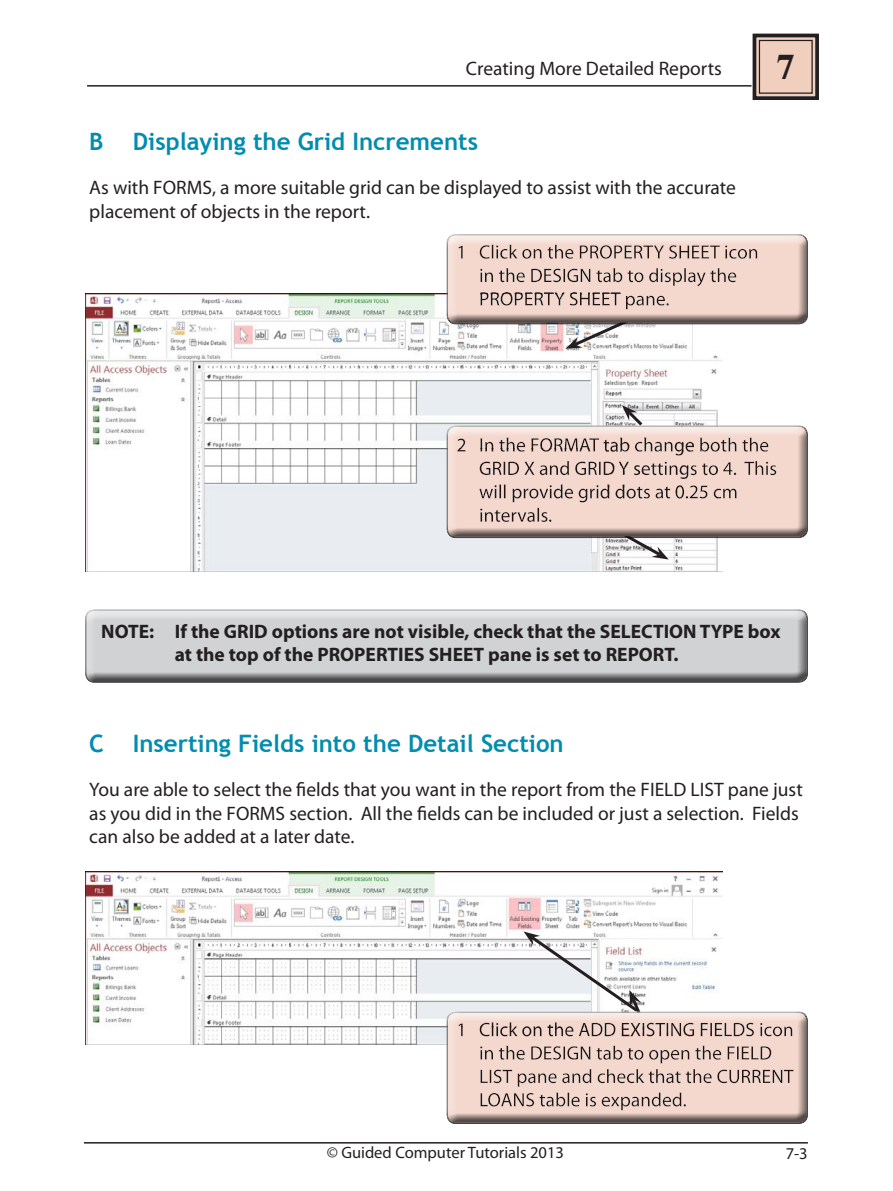
<style>
.page{position:relative;width:893px;height:1191px;background:#fff}
.page>*{position:absolute;margin:0;border:0;box-sizing:border-box;transform-origin:0 0}
.Index_section{font:700 36px "Times";color:#231f20}
.Sub-Head_point{font:700 24px "Trebuchet MS";color:#008db0}
.Paragraph{font:19.5px/23.4px "Myriad Pro";color:#231f20}
.NB_normal{font:700 19.5px/23.4px "Myriad Pro";color:#231f20}
.Body{font:19.5px "Myriad Pro";color:#231f20}
.Body-2{font:16.5px "Myriad Pro";color:#231f20}
</style>
<div class="page">
<hr style="left:84px;top:1142px;width:724px;height:1px;background:#231f20">
<hr style="left:87px;top:85px;width:665px;height:2px;background:#231f20">
<svg style="left:751px;top:33px;width:68px;height:67px;background:#c1a89c"></svg>
<div style="left:759px;top:40px;width:54px;height:54px;border:1px solid #231f20"></div>
<div style="left:85px;top:607px;width:723px;height:69px;background:#fff;opacity:.75"></div>
<div style="left:85px;top:610px;width:723px;height:73px;background:#231f20;opacity:.75"></div>
<img style="left:85px;top:294px;width:638px;height:277px">
<img style="left:85px;top:872px;width:638px;height:172px">
<svg style="left:446px;top:326px;width:277px;height:23px"></svg>
<div style="left:445px;top:231px;width:363px;height:87px;background:#fff;opacity:.75"></div>
<div style="left:445px;top:235px;width:363px;height:91px;background:#231f20;opacity:.75"></div>
<svg style="left:446px;top:405px;width:277px;height:154px"></svg>
<div style="left:445px;top:426px;width:363px;height:113px;background:#231f20;opacity:.75"></div>
<svg style="left:446px;top:931px;width:277px;height:77px"></svg>
<div style="left:445px;top:1008px;width:372px;height:116px;background:#231f20;opacity:.75"></div>
<p class="Body" style="left:466px;top:57px;width:257px">Creating More Detailed Reports</p>
<p class="Index_section" style="left:777px;top:33px;width:19px">7</p>
<p class="Sub-Head_point" style="left:89px;top:126px;width:390px">B Displaying the Grid Increments</p>
<p class="Paragraph" style="left:89px;top:176px;width:648px">As with FORMS, a more suitable grid can be displayed to assist with the accurate placement of objects in the report.</p>
<p class="NB_normal" style="left:175px;top:618px;width:607px;text-indent:-74px">NOTE: If the GRID options are not visible, check that the SELECTION TYPE box at the top of the PROPERTIES SHEET pane is set to REPORT.</p>
<p class="Sub-Head_point" style="left:89px;top:728px;width:476px">C Inserting Fields into the Detail Section</p>
<p class="Paragraph" style="left:89px;top:777px;width:715px">You are able to select the fields that you want in the report from the FIELD LIST pane just as you did in the FORMS section. All the fields can be included or just a selection. Fields can also be added at a later date.</p>
<p class="Body-2" style="left:327px;top:1142px;width:239px">© Guided Computer Tutorials 2013</p>
<p class="Body-2" style="left:786px;top:1143px;width:23px">7-3</p>
</div>
